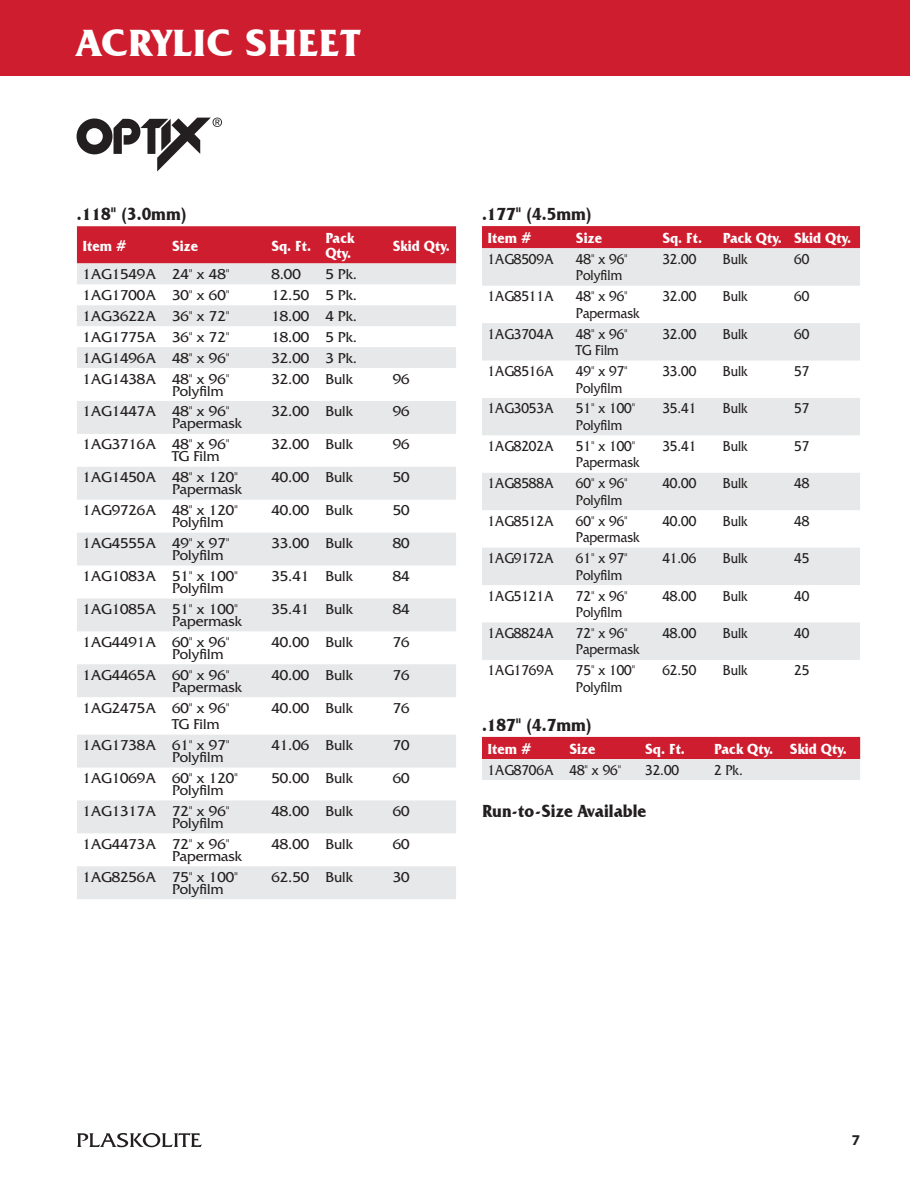
<style>
.page{position:relative;width:910px;height:1180px;background:#fff}
.page>*{position:absolute;margin:0;border:0;box-sizing:border-box;transform-origin:0 0}
.t1{font:700 39px "Friz Quadrata IT Cby BT";color:#fff}
.t2{font:700 18px "Friz Quadrata IT Cby BT";color:#231f20;scale:.9 1}
.t3{font:15px/12px "Friz Quadrata Std";color:#231f20}
.t4{font:15px/16.5px "Friz Quadrata Std";color:#231f20;scale:.9 1}
.t5{font:700 15px/15px "Friz Quadrata IT Cby BT";color:#fff;scale:.9 1}
.t6{font:700 15px "Myriad Pro";color:#231f20}
</style>
<div class="page">
<svg style="left:77px;top:1133px;width:125px;height:14px"></svg>
<div style="left:0;top:0;width:910px;height:75px;background:#ce1d2f"></div>
<div style="left:77px;top:226px;width:379px;height:37px;background:#ce1d2f"></div>
<svg style="left:77px;top:263px;width:379px;height:636px;fill:#e9eaeb"></svg>
<div style="left:482px;top:226px;width:378px;height:22px;background:#ce1d2f"></div>
<svg style="left:482px;top:248px;width:378px;height:412px;fill:#e7e8e9"></svg>
<svg style="left:482px;top:737px;width:378px;height:43px;background:#da8089"></svg>
<svg style="left:77px;top:118px;width:145px;height:53px"></svg>
<h1 class="t1" style="left:76px;top:18px;width:286px">ACRYLIC SHEET</h1>
<p class="t2" style="left:77px;top:203px;width:124px">.118" (3.0mm)</p>
<p class="t5" style="left:82px;top:238px;width:51px">Item #</p>
<p class="t5" style="left:172px;top:238px;width:30px">Size</p>
<p class="t5" style="left:271px;top:238px;width:46px">Sq. Ft.</p>
<p class="t5" style="left:325px;top:230px;width:34px">Pack<br>Qty.</p>
<p class="t5" style="left:393px;top:238px;width:65px">Skid Qty.</p>
<p class="t3" style="left:82px;top:268px;width:149px">1AG1549A 24" x 48"</p>
<p class="t3" style="left:271px;top:268px;width:31px">8.00</p>
<p class="t3" style="left:325px;top:268px;width:33px">5 Pk.</p>
<p class="t3" style="left:82px;top:289px;width:149px">1AG1700A 30" x 60"</p>
<p class="t3" style="left:271px;top:289px;width:87px">12.50 5 Pk.</p>
<p class="t3" style="left:82px;top:310px;width:149px">1AG3622A 36" x 72"</p>
<p class="t3" style="left:271px;top:310px;width:87px">18.00 4 Pk.</p>
<p class="t3" style="left:82px;top:331px;width:149px">1AG1775A 36" x 72"</p>
<p class="t3" style="left:271px;top:331px;width:87px">18.00 5 Pk.</p>
<p class="t3" style="left:82px;top:352px;width:149px">1AG1496A 48" x 96"</p>
<p class="t3" style="left:271px;top:352px;width:87px">32.00 3 Pk.</p>
<p class="t3" style="left:172px;top:373px;width:59px;text-indent:-90px">1AG1438A 48" x 96"<br>Polyfilm</p>
<p class="t3" style="left:271px;top:373px;width:83px">32.00 Bulk</p>
<p class="t3" style="left:393px;top:373px;width:18px">96</p>
<p class="t3" style="left:172px;top:406px;width:71px;text-indent:-90px">1AG1447A 48" x 96"<br>Papermask</p>
<p class="t3" style="left:271px;top:406px;width:83px">32.00 Bulk</p>
<p class="t3" style="left:393px;top:406px;width:18px">96</p>
<p class="t3" style="left:172px;top:439px;width:59px;text-indent:-90px">1AG3716A 48" x 96"<br>TG Film</p>
<p class="t3" style="left:271px;top:439px;width:83px">32.00 Bulk</p>
<p class="t3" style="left:393px;top:439px;width:18px">96</p>
<p class="t3" style="left:82px;top:471px;width:161px;text-align:right">1AG1450A 48" x 120"<br>Papermask</p>
<p class="t3" style="left:271px;top:471px;width:83px">40.00 Bulk</p>
<p class="t3" style="left:393px;top:471px;width:18px">50</p>
<p class="t3" style="left:172px;top:504px;width:68px;text-indent:-90px">1AG9726A 48" x 120"<br>Polyfilm</p>
<p class="t3" style="left:271px;top:504px;width:83px">40.00 Bulk</p>
<p class="t3" style="left:393px;top:504px;width:18px">50</p>
<p class="t3" style="left:172px;top:537px;width:59px;text-indent:-90px">1AG4555A 49" x 97"<br>Polyfilm</p>
<p class="t3" style="left:271px;top:537px;width:83px">33.00 Bulk</p>
<p class="t3" style="left:393px;top:537px;width:18px">80</p>
<p class="t3" style="left:172px;top:570px;width:68px;text-indent:-90px">1AG1083A 51" x 100"<br>Polyfilm</p>
<p class="t3" style="left:271px;top:570px;width:83px">35.41 Bulk</p>
<p class="t3" style="left:393px;top:570px;width:18px">84</p>
<p class="t3" style="left:82px;top:603px;width:161px;text-align:right">1AG1085A 51" x 100"<br>Papermask</p>
<p class="t3" style="left:271px;top:603px;width:83px">35.41 Bulk</p>
<p class="t3" style="left:393px;top:603px;width:18px">84</p>
<p class="t3" style="left:172px;top:636px;width:59px;text-indent:-90px">1AG4491A 60" x 96"<br>Polyfilm</p>
<p class="t3" style="left:271px;top:636px;width:83px">40.00 Bulk</p>
<p class="t3" style="left:393px;top:636px;width:18px">76</p>
<p class="t3" style="left:172px;top:669px;width:71px;text-indent:-90px">1AG4465A 60" x 96"<br>Papermask</p>
<p class="t3" style="left:271px;top:669px;width:83px">40.00 Bulk</p>
<p class="t3" style="left:393px;top:669px;width:18px">76</p>
<p class="t3" style="left:172px;top:700px;width:59px;line-height:16.5px;text-indent:-90px">1AG2475A 60" x 96"<br>TG Film</p>
<p class="t3" style="left:271px;top:702px;width:83px">40.00 Bulk</p>
<p class="t3" style="left:393px;top:702px;width:18px">76</p>
<p class="t3" style="left:172px;top:739px;width:59px;text-indent:-90px">1AG1738A 61" x 97"<br>Polyfilm</p>
<p class="t3" style="left:271px;top:739px;width:83px">41.06 Bulk</p>
<p class="t3" style="left:393px;top:739px;width:18px">70</p>
<p class="t3" style="left:172px;top:772px;width:68px;text-indent:-90px">1AG1069A 60" x 120"<br>Polyfilm</p>
<p class="t3" style="left:271px;top:772px;width:83px">50.00 Bulk</p>
<p class="t3" style="left:393px;top:772px;width:18px">60</p>
<p class="t3" style="left:172px;top:805px;width:59px;text-indent:-90px">1AG1317A 72" x 96"<br>Polyfilm</p>
<p class="t3" style="left:271px;top:805px;width:83px">48.00 Bulk</p>
<p class="t3" style="left:393px;top:805px;width:18px">60</p>
<p class="t3" style="left:172px;top:838px;width:71px;text-indent:-90px">1AG4473A 72" x 96"<br>Papermask</p>
<p class="t3" style="left:271px;top:838px;width:83px">48.00 Bulk</p>
<p class="t3" style="left:393px;top:838px;width:18px">60</p>
<p class="t3" style="left:172px;top:871px;width:68px;text-indent:-90px">1AG8256A 75" x 100"<br>Polyfilm</p>
<p class="t3" style="left:271px;top:871px;width:83px">62.50 Bulk</p>
<p class="t3" style="left:393px;top:871px;width:18px">30</p>
<p class="t2" style="left:482px;top:203px;width:124px">.177" (4.5mm)</p>
<p class="t5" style="left:487px;top:230px;width:51px">Item #</p>
<p class="t5" style="left:576px;top:230px;width:30px">Size</p>
<p class="t5" style="left:662px;top:230px;width:46px">Sq. Ft.</p>
<p class="t5" style="left:723px;top:230px;width:144px">Pack Qty. Skid Qty.</p>
<p class="t4" style="left:487px;top:251px;width:75px">1AG8509A</p>
<p class="t4" style="left:576px;top:251px;width:59px">48" x 96"<br>Polyfilm</p>
<p class="t4" style="left:662px;top:251px;width:39px">32.00</p>
<p class="t4" style="left:723px;top:251px;width:29px">Bulk</p>
<p class="t4" style="left:794px;top:251px;width:18px">60</p>
<p class="t4" style="left:487px;top:288px;width:75px">1AG8511A</p>
<p class="t4" style="left:576px;top:288px;width:72px">48" x 96"<br>Papermask</p>
<p class="t4" style="left:662px;top:288px;width:39px">32.00</p>
<p class="t4" style="left:723px;top:288px;width:29px">Bulk</p>
<p class="t4" style="left:794px;top:288px;width:18px">60</p>
<p class="t4" style="left:487px;top:326px;width:75px">1AG3704A</p>
<p class="t4" style="left:576px;top:326px;width:59px">48" x 96"<br>TG Film</p>
<p class="t4" style="left:662px;top:326px;width:39px">32.00</p>
<p class="t4" style="left:723px;top:326px;width:29px">Bulk</p>
<p class="t4" style="left:794px;top:326px;width:18px">60</p>
<p class="t4" style="left:487px;top:363px;width:75px">1AG8516A</p>
<p class="t4" style="left:576px;top:363px;width:59px">49" x 97"<br>Polyfilm</p>
<p class="t4" style="left:662px;top:363px;width:39px">33.00</p>
<p class="t4" style="left:723px;top:363px;width:29px">Bulk</p>
<p class="t4" style="left:794px;top:363px;width:18px">57</p>
<p class="t4" style="left:487px;top:400px;width:75px">1AG3053A</p>
<p class="t4" style="left:576px;top:400px;width:68px">51" x 100"<br>Polyfilm</p>
<p class="t4" style="left:662px;top:400px;width:39px">35.41</p>
<p class="t4" style="left:723px;top:400px;width:29px">Bulk</p>
<p class="t4" style="left:794px;top:400px;width:18px">57</p>
<p class="t4" style="left:487px;top:438px;width:75px">1AG8202A</p>
<p class="t4" style="left:576px;top:438px;width:72px">51" x 100"<br>Papermask</p>
<p class="t4" style="left:662px;top:438px;width:39px">35.41</p>
<p class="t4" style="left:723px;top:438px;width:29px">Bulk</p>
<p class="t4" style="left:794px;top:438px;width:18px">57</p>
<p class="t4" style="left:487px;top:475px;width:75px">1AG8588A</p>
<p class="t4" style="left:576px;top:475px;width:59px">60" x 96"<br>Polyfilm</p>
<p class="t4" style="left:662px;top:475px;width:39px">40.00</p>
<p class="t4" style="left:723px;top:475px;width:29px">Bulk</p>
<p class="t4" style="left:794px;top:475px;width:18px">48</p>
<p class="t4" style="left:487px;top:513px;width:75px">1AG8512A</p>
<p class="t4" style="left:576px;top:513px;width:72px">60" x 96"<br>Papermask</p>
<p class="t4" style="left:662px;top:513px;width:39px">40.00</p>
<p class="t4" style="left:723px;top:513px;width:29px">Bulk</p>
<p class="t4" style="left:794px;top:513px;width:18px">48</p>
<p class="t4" style="left:487px;top:550px;width:75px">1AG9172A</p>
<p class="t4" style="left:576px;top:550px;width:59px">61" x 97"<br>Polyfilm</p>
<p class="t4" style="left:662px;top:550px;width:39px">41.06</p>
<p class="t4" style="left:723px;top:550px;width:29px">Bulk</p>
<p class="t4" style="left:794px;top:550px;width:18px">45</p>
<p class="t4" style="left:487px;top:587px;width:75px">1AG5121A</p>
<p class="t4" style="left:576px;top:587px;width:59px">72" x 96"<br>Polyfilm</p>
<p class="t4" style="left:662px;top:587px;width:39px">48.00</p>
<p class="t4" style="left:723px;top:587px;width:29px">Bulk</p>
<p class="t4" style="left:794px;top:587px;width:18px">40</p>
<p class="t4" style="left:487px;top:625px;width:75px">1AG8824A</p>
<p class="t4" style="left:576px;top:625px;width:72px">72" x 96"<br>Papermask</p>
<p class="t4" style="left:662px;top:625px;width:39px">48.00</p>
<p class="t4" style="left:723px;top:625px;width:29px">Bulk</p>
<p class="t4" style="left:794px;top:625px;width:18px">40</p>
<p class="t4" style="left:487px;top:662px;width:75px">1AG1769A</p>
<p class="t4" style="left:576px;top:662px;width:68px">75" x 100"<br>Polyfilm</p>
<p class="t4" style="left:662px;top:662px;width:39px">62.50</p>
<p class="t4" style="left:723px;top:662px;width:29px">Bulk</p>
<p class="t4" style="left:794px;top:662px;width:18px">25</p>
<p class="t2" style="left:482px;top:714px;width:124px">.187" (4.7mm)</p>
<p class="t5" style="left:487px;top:741px;width:51px">Item #</p>
<p class="t5" style="left:569px;top:741px;width:30px">Size</p>
<p class="t5" style="left:645px;top:741px;width:46px">Sq. Ft.</p>
<p class="t5" style="left:714px;top:741px;width:149px">Pack Qty. Skid Qty.</p>
<p class="t4" style="left:487px;top:761px;width:150px">1AG8706A 48" x 96"</p>
<p class="t4" style="left:645px;top:761px;width:39px">32.00</p>
<p class="t4" style="left:714px;top:761px;width:33px">2 Pk.</p>
<p class="t2" style="left:482px;top:800px;width:184px">Run-to-Size Available</p>
<p class="t6" style="left:852px;top:1130px;width:10px">7</p>
</div>
